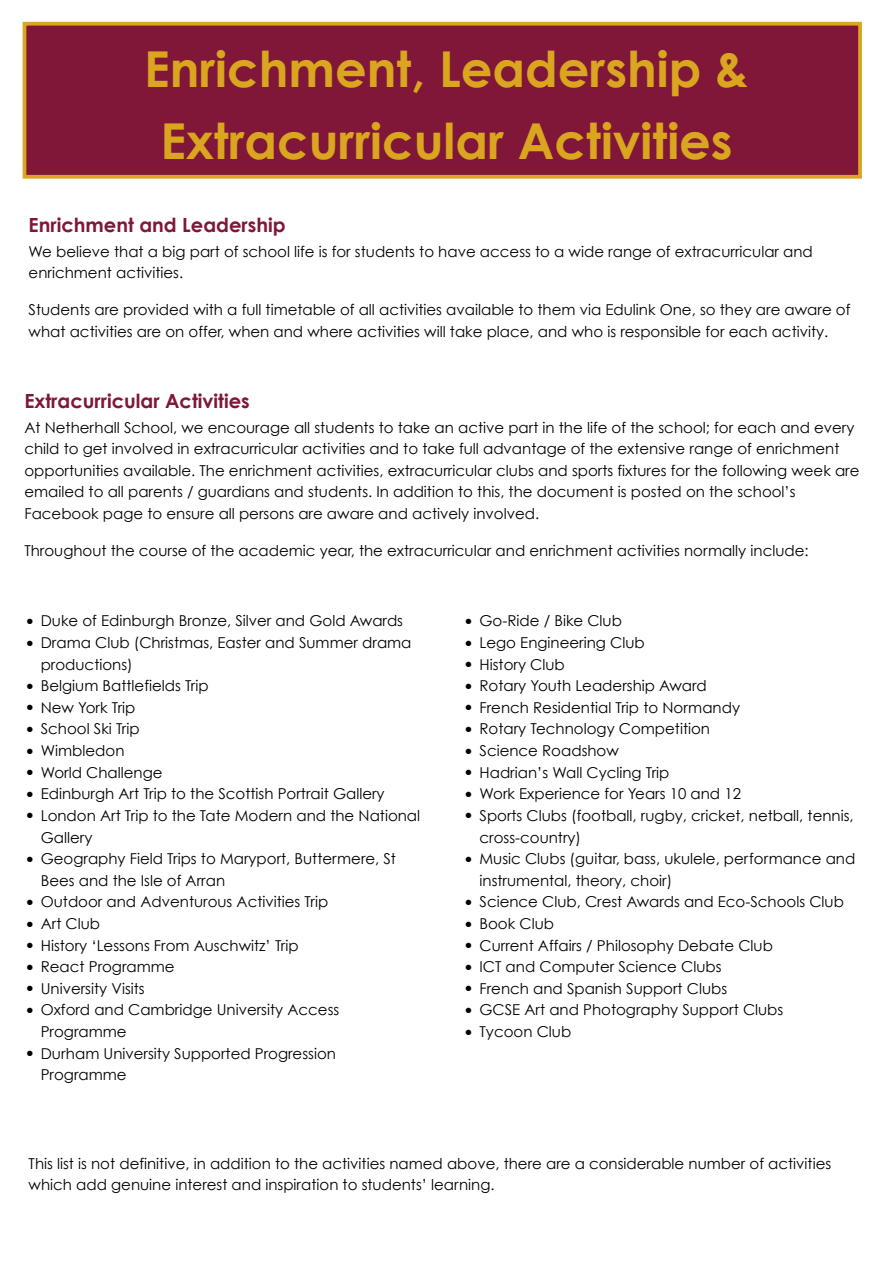
<style>
.page{position:relative;width:893px;height:1263px;background:#fff}
.page>*{position:absolute;margin:0;border:0;box-sizing:border-box;transform-origin:0 0}
.t1{font:700 49.5px/72px "Century Gothic";color:#daa51f;text-align:center}
.t2{font:700 19.5px "Century Gothic";color:#801638}
.t3{font:15px/21.6px "Century Gothic";color:#000}
.s1{font-size:18px}
</style>
<div class="page">
<div style="left:24px;top:24px;width:836px;height:153px;background:#801638"></div>
<div style="left:23px;top:22px;width:839px;height:157px;border:4px solid #daa520"></div>
<h1 class="t1" style="left:144px;top:31px;width:606px">Enrichment, Leadership &amp;<br>Extracurricular Activities</h1>
<h2 class="t2" style="left:29px;top:210px;width:259px">Enrichment and Leadership</h2>
<p class="t3" style="left:29px;top:240px;width:786px">We believe that a big part of school life is for students to have access to a wide range of extracurricular and enrichment activities.</p>
<p class="t3" style="left:29px;top:299px;width:823px">Students are provided with a full timetable of all activities available to them via Edulink One, so they are aware of what activities are on offer, when and where activities will take place, and who is responsible for each activity.</p>
<h2 class="t2" style="left:24px;top:386px;width:227px">Extracurricular Activities</h2>
<p class="t3" style="left:24px;top:416px;width:837px">At Netherhall School, we encourage all students to take an active part in the life of the school; for each and every child to get involved in extracurricular activities and to take full advantage of the extensive range of enrichment opportunities available. The enrichment activities, extracurricular clubs and sports fixtures for the following week are emailed to all parents / guardians and students. In addition to this, the document is posted on the school’s Facebook page to ensure all persons are aware and actively involved.</p>
<p class="t3" style="left:24px;top:539px;width:786px">Throughout the course of the academic year, the extracurricular and enrichment activities normally include:</p>
<p class="t3" style="left:24px;top:610px;width:380px"><span class="s1">•</span> Duke of Edinburgh Bronze, Silver and Gold Awards</p>
<p class="t3" style="left:41px;top:632px;width:372px;text-indent:-16px"><span class="s1">•</span> Drama Club (Christmas, Easter and Summer drama productions)</p>
<p class="t3" style="left:24px;top:675px;width:186px"><span class="s1">•</span> Belgium Battlefields Trip</p>
<p class="t3" style="left:24px;top:696px;width:113px"><span class="s1">•</span> New York Trip</p>
<p class="t3" style="left:24px;top:718px;width:117px"><span class="s1">•</span> School Ski Trip</p>
<p class="t3" style="left:24px;top:740px;width:102px"><span class="s1">•</span> Wimbledon</p>
<p class="t3" style="left:24px;top:761px;width:140px"><span class="s1">•</span> World Challenge</p>
<p class="t3" style="left:24px;top:783px;width:362px"><span class="s1">•</span> Edinburgh Art Trip to the Scottish Portrait Gallery</p>
<p class="t3" style="left:41px;top:804px;width:381px;text-indent:-16px"><span class="s1">•</span> London Art Trip to the Tate Modern and the National<br>Gallery</p>
<p class="t3" style="left:41px;top:848px;width:357px;text-indent:-16px"><span class="s1">•</span> Geography Field Trips to Maryport, Buttermere, St<br>Bees and the Isle of Arran</p>
<p class="t3" style="left:24px;top:891px;width:305px"><span class="s1">•</span> Outdoor and Adventurous Activities Trip</p>
<p class="t3" style="left:24px;top:912px;width:77px"><span class="s1">•</span> Art Club</p>
<p class="t3" style="left:24px;top:934px;width:276px"><span class="s1">•</span> History ‘Lessons From Auschwitz’ Trip</p>
<p class="t3" style="left:24px;top:956px;width:152px"><span class="s1">•</span> React Programme</p>
<p class="t3" style="left:24px;top:977px;width:122px"><span class="s1">•</span> University Visits</p>
<p class="t3" style="left:41px;top:999px;width:300px;text-indent:-16px"><span class="s1">•</span> Oxford and Cambridge University Access<br>Programme</p>
<p class="t3" style="left:41px;top:1042px;width:297px;text-indent:-16px"><span class="s1">•</span> Durham University Supported Progression<br>Programme</p>
<p class="t3" style="left:463px;top:610px;width:160px"><span class="s1">•</span> Go-Ride / Bike Club</p>
<p class="t3" style="left:463px;top:632px;width:183px"><span class="s1">•</span> Lego Engineering Club</p>
<p class="t3" style="left:463px;top:653px;width:103px"><span class="s1">•</span> History Club</p>
<p class="t3" style="left:463px;top:675px;width:245px"><span class="s1">•</span> Rotary Youth Leadership Award</p>
<p class="t3" style="left:463px;top:696px;width:278px"><span class="s1">•</span> French Residential Trip to Normandy</p>
<p class="t3" style="left:463px;top:718px;width:248px"><span class="s1">•</span> Rotary Technology Competition</p>
<p class="t3" style="left:463px;top:740px;width:157px"><span class="s1">•</span> Science Roadshow</p>
<p class="t3" style="left:463px;top:761px;width:208px"><span class="s1">•</span> Hadrian’s Wall Cycling Trip</p>
<p class="t3" style="left:463px;top:783px;width:279px"><span class="s1">•</span> Work Experience for Years 10 and 12</p>
<p class="t3" style="left:479px;top:804px;width:376px;text-indent:-16px"><span class="s1">•</span> Sports Clubs (football, rugby, cricket, netball, tennis, cross-country)</p>
<p class="t3" style="left:479px;top:848px;width:377px;text-indent:-16px"><span class="s1">•</span> Music Clubs (guitar, bass, ukulele, performance and instrumental, theory, choir)</p>
<p class="t3" style="left:463px;top:891px;width:382px"><span class="s1">•</span> Science Club, Crest Awards and Eco-Schools Club</p>
<p class="t3" style="left:463px;top:912px;width:92px"><span class="s1">•</span> Book Club</p>
<p class="t3" style="left:463px;top:934px;width:311px"><span class="s1">•</span> Current Affairs / Philosophy Debate Club</p>
<p class="t3" style="left:463px;top:956px;width:260px"><span class="s1">•</span> ICT and Computer Science Clubs</p>
<p class="t3" style="left:463px;top:977px;width:266px"><span class="s1">•</span> French and Spanish Support Clubs</p>
<p class="t3" style="left:463px;top:999px;width:322px"><span class="s1">•</span> GCSE Art and Photography Support Clubs</p>
<p class="t3" style="left:463px;top:1020px;width:110px"><span class="s1">•</span> Tycoon Club</p>
<p class="t3" style="left:29px;top:1152px;width:804px">This list is not definitive, in addition to the activities named above, there are a considerable number of activities which add genuine interest and inspiration to students’ learning.</p>
</div>
